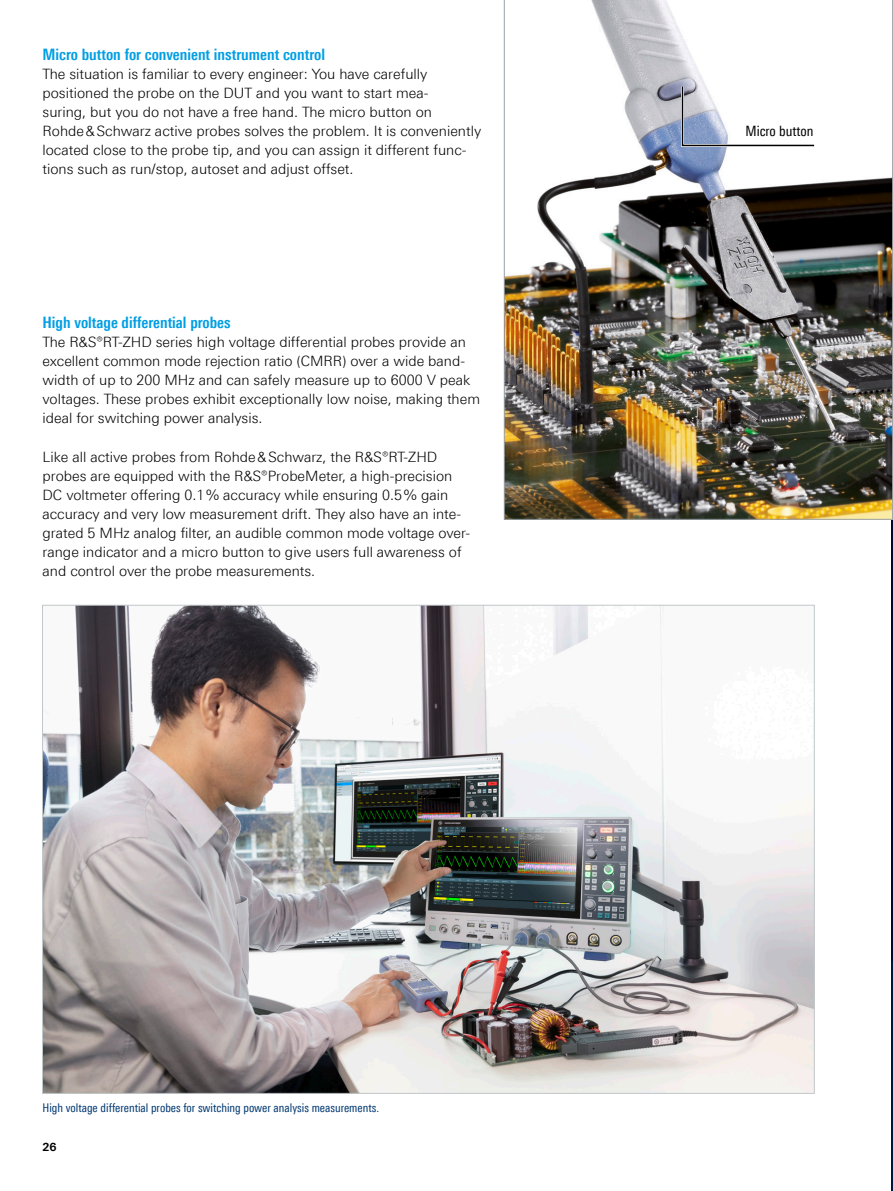
<style>
.page{position:relative;width:893px;height:1191px;background:#fff}
.page>*{position:absolute;margin:0;border:0;box-sizing:border-box;transform-origin:0 0}
.Absatzfett_cyan{font:700 15.75px "Linotype Univers 620 Cn";color:#009ee3}
.Haupttext_ohne_Abstand{font:300 14.25px/19.2px "Linotype Univers 330";color:#000}
.Haupttext{font:300 14.25px/19.2px "Linotype Univers 330";color:#000}
.Grafiktext_9_5_pt_ohne_Raster{font:14.25px "Linotype Univers 420 Cn";color:#000}
.Bildunterschrift{font:12px "Linotype Univers 420 Cn";color:#003872}
.t1{font:700 11.25px "Linotype Univers 630";color:#000}
</style>
<div class="page">
<svg style="left:891px;top:520px;width:2px;height:671px"></svg>
<img style="left:44px;top:607px;width:769px;height:484px">
<img style="left:504px;top:0;width:389px;height:520px">
<svg style="left:679px;top:84px;width:138px;height:64px"></svg>
<p class="Absatzfett_cyan" style="left:43px;top:45px;width:284px">Micro button for convenient instrument control</p>
<p class="Haupttext_ohne_Abstand" style="left:43px;top:64px;width:440px">The situation is familiar to every engineer: You have carefully positioned the probe on the DUT and you want to start mea-<br>suring, but you do not have a free hand. The micro button on Rohde&amp;Schwarz active probes solves the problem. It is conveniently located close to the probe tip, and you can assign it different func&shy;tions such as run/stop, autoset and adjust offset.</p>
<p class="Absatzfett_cyan" style="left:43px;top:312px;width:190px">High voltage differential probes</p>
<p class="Haupttext_ohne_Abstand" style="left:43px;top:332px;width:439px">The R&amp;S®RT-ZHD series high voltage differential probes provide an excellent common mode rejection ratio (CMRR) over a wide band&shy;width of up to 200 MHz and can safely measure up to 6000 V peak voltages. These probes exhibit exceptionally low noise, making them ideal for switching power analysis.</p>
<p class="Haupttext" style="left:43px;top:447px;width:429px">Like all active probes from Rohde&amp;Schwarz, the R&amp;S®RT-ZHD probes are equipped with the R&amp;S®ProbeMeter, a high-precision DC voltmeter offering 0.1% accuracy while ensuring 0.5% gain accuracy and very low measurement drift. They also have an inte&shy;grated 5 MHz analog filter, an audible common mode voltage over&shy;range indicator and a micro button to give users full awareness of and control over the probe measurements.</p>
<p class="Bildunterschrift" style="left:43px;top:1101px;width:338px">High voltage differential probes for switching power analysis measurements.</p>
<p class="t1" style="left:43px;top:1139px;width:16px">26</p>
<p class="Grafiktext_9_5_pt_ohne_Raster" style="left:746px;top:122px;width:69px">Micro button</p>
</div>
